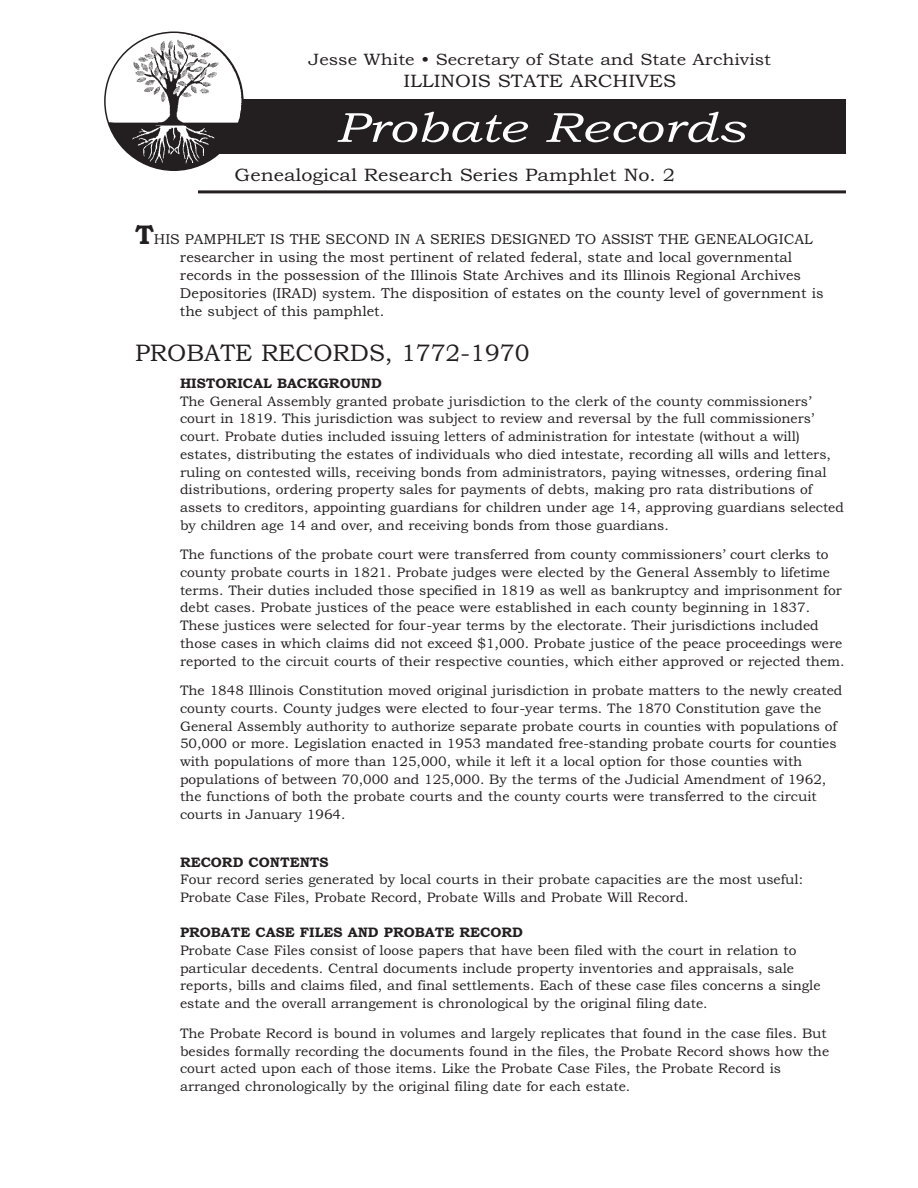
<style>
.page{position:relative;width:918px;height:1188px;background:#fff}
.page>*{position:absolute;margin:0;border:0;box-sizing:border-box;transform-origin:0 0}
.t1{font:italic 42px "Bookman Old Style";color:#fff;scale:1.25 1}
.t2{font:24px "Bookman Old Style";color:#231f20}
.t3{font:18px "Bookman Old Style";color:#231f20;scale:1.1 1}
.t4{font:16.5px "Bookman Old Style";color:#231f20;scale:1.1 1}
.t5{font:14.4px/18px "Bookman Old Style";color:#231f20}
.t6{font:13.8px/17.7px "Bookman Old Style";color:#231f20}
.t7{font:700 13.8px "Bookman Old Style";color:#231f20}
.s1{font-weight:700;font-size:27px}
</style>
<div class="page">
<div style="left:157px;top:99px;width:689px;height:55px;background:#231f20"></div>
<hr style="left:198px;top:190px;width:648px;height:3px;background:#231f20">
<svg style="left:104px;top:32px;width:140px;height:139px"></svg>
<p class="t4" style="left:309px;top:54px;width:422px">Jesse White • Secretary of State and State Archivist</p>
<h3 class="t3" style="left:403px;top:74px;width:250px">ILLINOIS STATE ARCHIVES</h3>
<h1 class="t1" style="left:336px;top:112px;width:330px">Probate Records</h1>
<h3 class="t3" style="left:235px;top:168px;width:402px">Genealogical Research Series Pamphlet No. 2</h3>
<p class="t5" style="left:180px;top:232px;width:645px;text-indent:-45px"><span class="s1">T</span>HIS PAMPHLET IS THE SECOND IN A SERIES DESIGNED TO ASSIST THE GENEALOGICAL researcher in using the most pertinent of related federal, state and local governmental records in the possession of the Illinois State Archives and its Illinois Regional Archives Depositories (IRAD) system. The disposition of estates on the county level of government is the subject of this pamphlet.</p>
<h2 class="t2" style="left:135px;top:344px;width:396px">PROBATE RECORDS, 1772-1970</h2>
<p class="t7" style="left:180px;top:378px;width:203px">HISTORICAL BACKGROUND</p>
<p class="t6" style="left:180px;top:394px;width:666px">The General Assembly granted probate jurisdiction to the clerk of the county commissioners’ court in 1819. This jurisdiction was subject to review and reversal by the full commissioners’ court. Probate duties included issuing letters of administration for intestate (without a will) estates, distributing the estates of individuals who died intestate, recording all wills and letters, ruling on contested wills, receiving bonds from administrators, paying witnesses, ordering final distributions, ordering property sales for payments of debts, making pro rata distributions of assets to creditors, appointing guardians for children under age 14, approving guardians selected by children age 14 and over, and receiving bonds from those guardians.</p>
<p class="t6" style="left:180px;top:547px;width:666px">The functions of the probate court were transferred from county commissioners’ court clerks to county probate courts in 1821. Probate judges were elected by the General Assembly to lifetime terms. Their duties included those specified in 1819 as well as bankruptcy and imprisonment for debt cases. Probate justices of the peace were established in each county beginning in 1837.<br>These justices were selected for four-year terms by the electorate. Their jurisdictions included those cases in which claims did not exceed $1,000. Probate justice of the peace proceedings were reported to the circuit courts of their respective counties, which either approved or rejected them.</p>
<p class="t6" style="left:180px;top:683px;width:664px">The 1848 Illinois Constitution moved original jurisdiction in probate matters to the newly created county courts. County judges were elected to four-year terms. The 1870 Constitution gave the General Assembly authority to authorize separate probate courts in counties with populations of 50,000 or more. Legislation enacted in 1953 mandated free-standing probate courts for counties with populations of more than 125,000, while it left it a local option for those counties with populations of between 70,000 and 125,000. By the terms of the Judicial Amendment of 1962, the functions of both the probate courts and the county courts were transferred to the circuit courts in January 1964.</p>
<p class="t7" style="left:180px;top:857px;width:150px">RECORD CONTENTS</p>
<p class="t6" style="left:180px;top:872px;width:625px">Four record series generated by local courts in their probate capacities are the most useful:<br>Probate Case Files, Probate Record, Probate Wills and Probate Will Record.</p>
<p class="t7" style="left:180px;top:927px;width:344px">PROBATE CASE FILES AND PROBATE RECORD</p>
<p class="t6" style="left:180px;top:943px;width:642px">Probate Case Files consist of loose papers that have been filed with the court in relation to particular decedents. Central documents include property inventories and appraisals, sale reports, bills and claims filed, and final settlements. Each of these case files concerns a single estate and the overall arrangement is chronological by the original filing date.</p>
<p class="t6" style="left:180px;top:1026px;width:651px">The Probate Record is bound in volumes and largely replicates that found in the case files. But besides formally recording the documents found in the files, the Probate Record shows how the court acted upon each of those items. Like the Probate Case Files, the Probate Record is arranged chronologically by the original filing date for each estate.</p>
</div>
